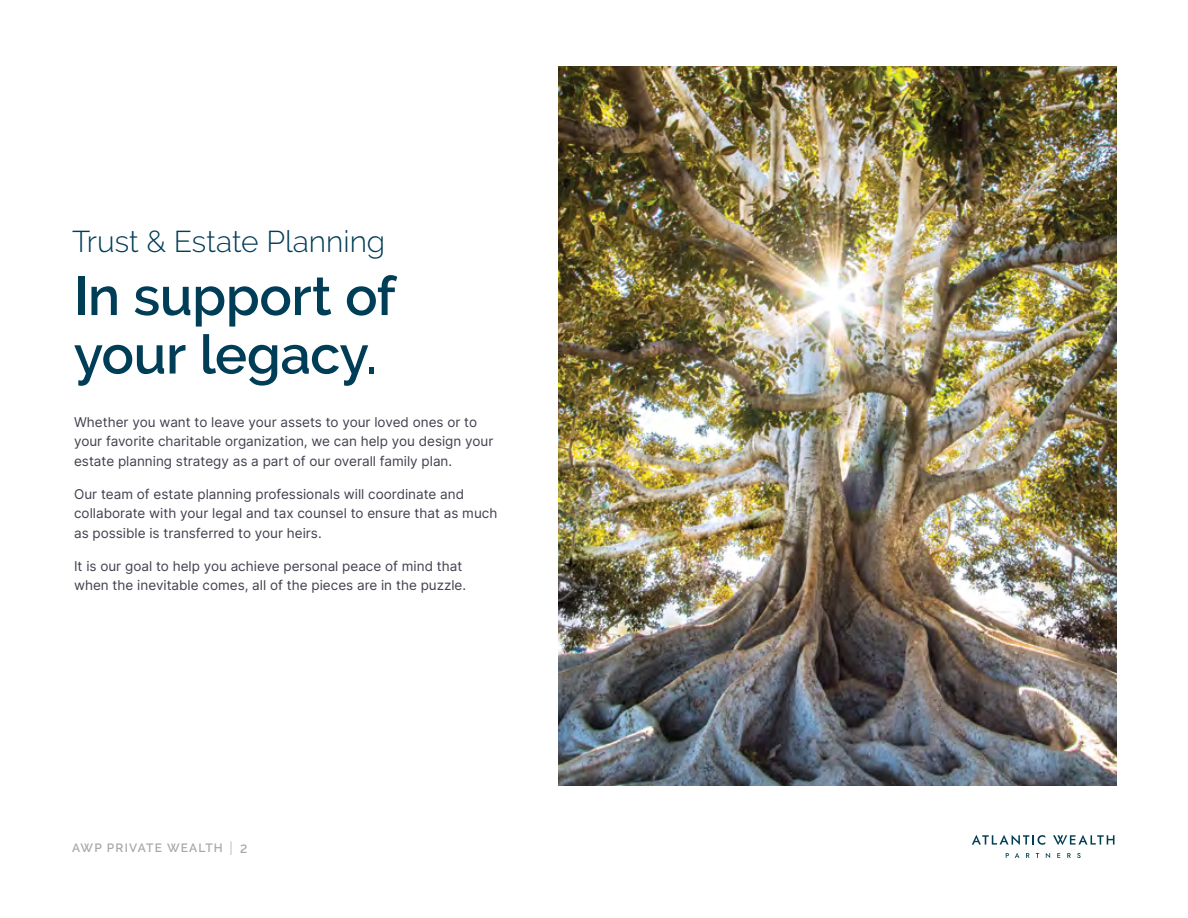
<style>
.page{position:relative;width:1188px;height:918px;background:#fff}
.page>*{position:absolute;margin:0;border:0;box-sizing:border-box;transform-origin:0 0}
.t1{font:600 54px/58.5px "Raleway";letter-spacing:-.01em;color:#003d57}
.t2{font:300 30px "Raleway";color:#003d57}
.t3{font:13.5px/19.5px "Inter";color:#40414e}
.t4{font:600 12px "Raleway";letter-spacing:.1em;color:#a7a9ac}
.s1{font-weight:300;font-size:15px}
</style>
<div class="page">
<svg style="left:1015px;top:853px;width:4px;height:5px"></svg>
<svg style="left:1026px;top:853px;width:4px;height:5px"></svg>
<svg style="left:1046px;top:853px;width:4px;height:5px"></svg>
<svg style="left:1057px;top:853px;width:3px;height:5px"></svg>
<svg style="left:1067px;top:853px;width:4px;height:5px"></svg>
<svg style="left:1077px;top:853px;width:4px;height:5px"></svg>
<svg style="left:972px;top:835px;width:73px;height:10px"></svg>
<svg style="left:1053px;top:835px;width:62px;height:10px"></svg>
<img style="left:558px;top:66px;width:558px;height:720px">
<h2 class="t2" style="left:72px;top:224px;width:315px">Trust &amp; Estate Planning</h2>
<h1 class="t1" style="left:74px;top:267px;width:323px">In support of your legacy.</h1>
<p class="t3" style="left:74px;top:412px;width:421px">Whether you want to leave your assets to your loved ones or to your favorite charitable organization, we can help you design your estate planning strategy as a part of our overall family plan.</p>
<p class="t3" style="left:74px;top:484px;width:425px">Our team of estate planning professionals will coordinate and collaborate with your legal and tax counsel to ensure that as much as possible is transferred to your heirs.</p>
<p class="t3" style="left:74px;top:556px;width:394px">It is our goal to help you achieve personal peace of mind that when the inevitable comes, all of the pieces are in the puzzle.</p>
<p class="t4" style="left:72px;top:841px;width:177px">AWP PRIVATE WEALTH <span class="s1">|</span> 2</p>
</div>
